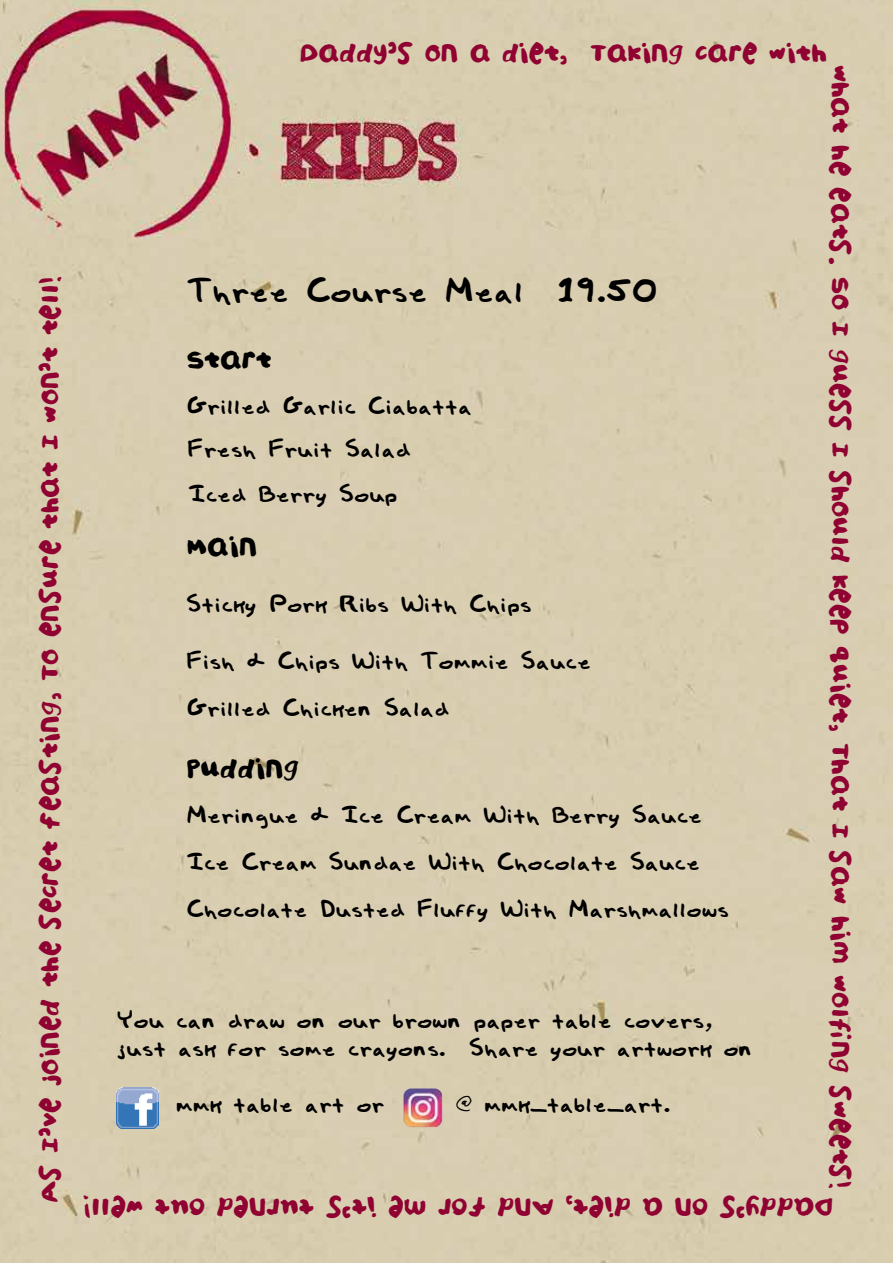
<style>
.page{position:relative;width:893px;height:1263px;background:#d8cdaf}
.page>*{position:absolute;margin:0;border:0;box-sizing:border-box;transform-origin:0 0}
.t1{font:33.15px "Child's Play";color:#000}
.t2{font:23.7px "Child's Play";color:#000}
.t3{font:23.55px/47.1px "Child's Play";color:#000}
.t4{font:23.55px "Childs Play Age Nine";color:#000}
.t5{font:22.8px "Childs Play Age Nine";color:#8f0231}
.t6{font:22.65px "Childs Play Age Nine";color:#8f0231}
</style>
<div class="page">
<img style="left:117px;top:1087px;width:41px;height:41px">
<img style="left:402px;top:1086px;width:43px;height:43px">
<p class="t6" style="left:38px;top:1203px;width:928px;rotate:-90deg">AS I’VE JOINED THE SECRET FEASTING, TO ENSURE THAT I WON’T TELL!</p>
<p class="t5" style="left:300px;top:41px;width:528px">DADDY’S ON A DIET, TAKING CARE WITH</p>
<p class="t6" style="left:852px;top:65px;width:1125px;rotate:90deg">WHAT HE EATS. SO I GUESS I SHOULD KEEP QUIET, THAT I SAW HIM WOLFING SWEETS!</p>
<h1 class="t1" style="left:187px;top:274px;width:473px">Three Course Meal 19.50</h1>
<p class="t4" style="left:187px;top:348px;width:87px">START</p>
<p class="t3" style="left:187px;top:384px;width:288px">Grilled Garlic Ciabatta</p>
<p class="t2" style="left:188px;top:438px;width:225px">Fresh Fruit Salad</p>
<p class="t3" style="left:188px;top:472px;width:211px">Iced Berry Soup</p>
<p class="t4" style="left:187px;top:535px;width:72px">MAIN</p>
<p class="t3" style="left:187px;top:581px;width:347px">Sticky Pork Ribs With Chips</p>
<p class="t3" style="left:187px;top:638px;width:407px">Fish &amp; Chips With Tommie Sauce<br>Grilled Chicken Salad</p>
<p class="t4" style="left:187px;top:756px;width:114px">PUDDING</p>
<p class="t3" style="left:187px;top:792px;width:544px">Meringue &amp; Ice Cream With Berry Sauce<br>Ice Cream Sundae With Chocolate Sauce<br>Chocolate Dusted Fluffy With Marshmallows</p>
<p class="t3" style="left:118px;top:1006px;width:637px;line-height:28.2px">You can draw on our brown paper table covers, just ask for some crayons. Share your artwork on</p>
<p class="t3" style="left:177px;top:1082px;width:210px">mmk table art or</p>
<p class="t3" style="left:455px;top:1082px;width:217px">@ mmk_table_art.</p>
<p class="t5" style="left:833px;top:1218px;width:752px;rotate:-180deg">DADDY’S ON A DIET, AND FOR ME IT’S TURNED OUT WELL!</p>
</div>
